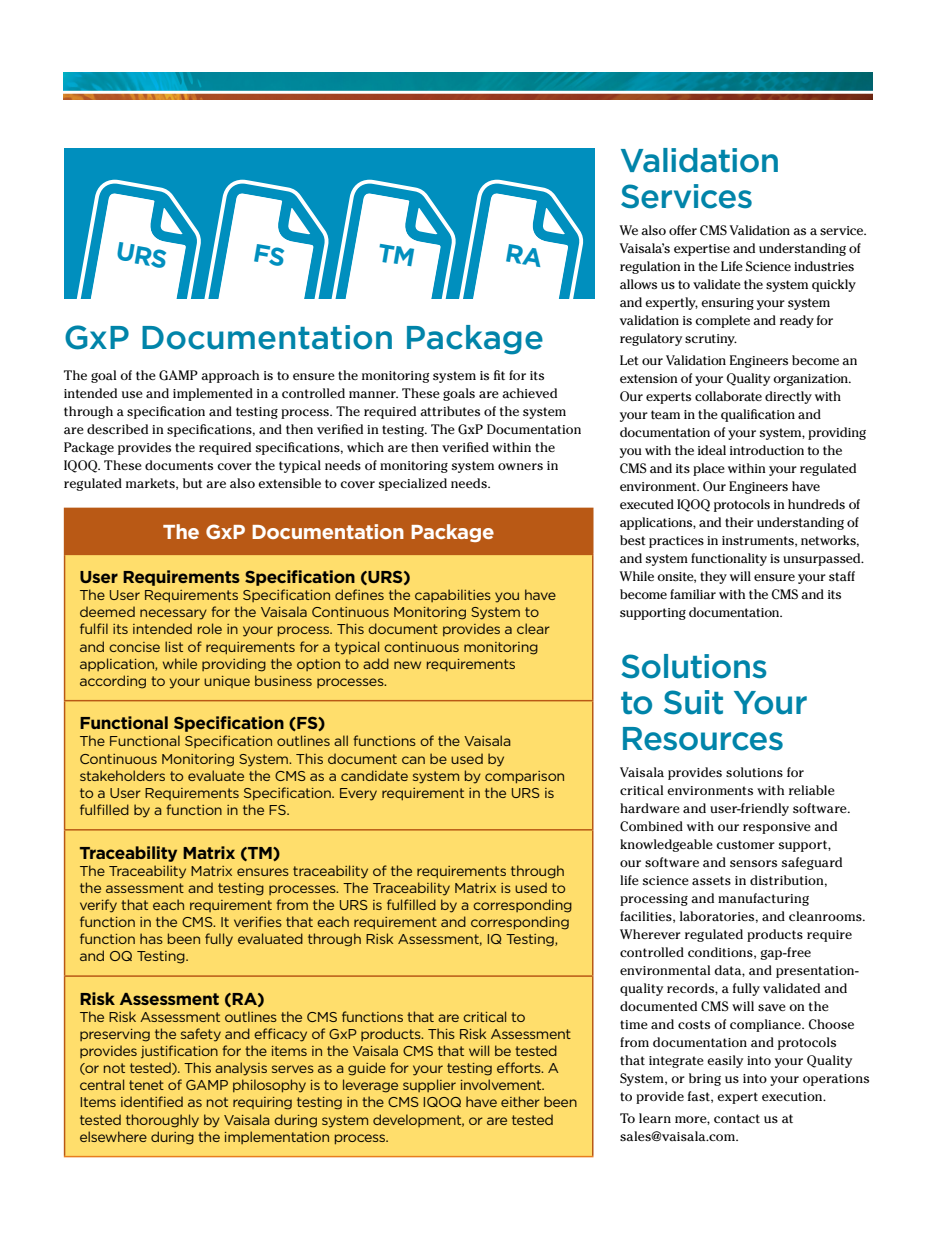
<style>
.page{position:relative;width:936px;height:1234px;background:#fff}
.page>*{position:absolute;margin:0;border:0;box-sizing:border-box;transform-origin:0 0}
.t1{font:500 33px/36px "Gotham";letter-spacing:-.02em;color:#0084a9}
.t2{font:700 20.25px "Gotham";letter-spacing:-.02em;color:#fff}
.t3{font:700 17.25px "Gotham";letter-spacing:-.02em;color:#000}
.t4{font:14.25px/17.1px "Gotham";letter-spacing:-.02em;color:#000}
.t5{font:13.5px/18px "Cheltenham Std";letter-spacing:-.005em;color:#000}
</style>
<div class="page">
<img style="left:64px;top:72px;width:808px;height:28px">
<div style="left:64px;top:148px;width:530px;height:151px;background:#008fbe"></div>
<div style="left:65px;top:508px;width:527px;height:46px;background:#b95915"></div>
<div style="left:65px;top:555px;width:527px;height:600px;background:#ffde6c"></div>
<hr style="left:64px;top:1155px;width:529px;height:1px;background:#e87d1e">
<hr style="left:64px;top:507px;width:529px;height:2px;background:#b95915">
<hr style="left:64px;top:509px;width:1px;height:44px;background:#b95915">
<hr style="left:592px;top:509px;width:1px;height:44px;background:#b95915">
<hr style="left:64px;top:553px;width:529px;height:2px;background:#b95915">
<hr style="left:64px;top:555px;width:1px;height:144px;background:#b95915">
<hr style="left:592px;top:555px;width:1px;height:144px;background:#b95915">
<hr style="left:64px;top:699px;width:529px;height:2px;background:#b95915">
<hr style="left:64px;top:701px;width:1px;height:127px;background:#b95915">
<hr style="left:592px;top:701px;width:1px;height:127px;background:#b95915">
<hr style="left:64px;top:828px;width:529px;height:2px;background:#b95915">
<hr style="left:64px;top:830px;width:1px;height:145px;background:#b95915">
<hr style="left:592px;top:830px;width:1px;height:145px;background:#b95915">
<hr style="left:64px;top:975px;width:529px;height:1px;background:#b95915">
<hr style="left:64px;top:976px;width:1px;height:179px;background:#b95915">
<hr style="left:592px;top:976px;width:1px;height:179px;background:#b95915">
<svg style="left:76px;top:180px;width:507px;height:119px"></svg>
<h1 class="t1" style="left:64px;top:318px;width:481px">GxP Documentation Package</h1>
<p class="t5" style="left:64px;top:366px;width:519px">The goal of the GAMP approach is to ensure the monitoring system is fit for its intended use and implemented in a controlled manner. These goals are achieved through a specification and testing process. The required attributes of the system are described in specifications, and then verified in testing. The GxP Documentation Package provides the required specifications, which are then verified within the IQOQ. These documents cover the typical needs of monitoring system owners in regulated markets, but are also extensible to cover specialized needs.</p>
<h2 class="t2" style="left:163px;top:518px;width:333px">The GxP Documentation Package</h2>
<p class="t3" style="left:79px;top:565px;width:333px">User Requirements Specification (URS)</p>
<p class="t4" style="left:79px;top:586px;width:478px">The User Requirements Specification defines the capabilities you have deemed necessary for the Vaisala Continuous Monitoring System to fulfil its intended role in your process. This document provides a clear and concise list of requirements for a typical continuous monitoring application, while providing the option to add new requirements according to your unique business processes.</p>
<p class="t3" style="left:79px;top:711px;width:248px">Functional Specification (FS)</p>
<p class="t4" style="left:79px;top:732px;width:487px">The Functional Specification outlines all functions of the Vaisala Continuous Monitoring System. This document can be used by stakeholders to evaluate the CMS as a candidate system by comparison to a User Requirements Specification. Every requirement in the URS is fulfilled by a function in the FS.</p>
<p class="t3" style="left:79px;top:840px;width:202px">Traceability Matrix (TM)</p>
<p class="t4" style="left:79px;top:861px;width:494px">The Traceability Matrix ensures traceability of the requirements through the assessment and testing processes. The Traceability Matrix is used to verify that each requirement from the URS is fulfilled by a corresponding function in the CMS. It verifies that each requirement and corresponding function has been fully evaluated through Risk Assessment, IQ Testing, and OQ Testing.</p>
<p class="t3" style="left:79px;top:987px;width:187px">Risk Assessment (RA)</p>
<p class="t4" style="left:79px;top:1007px;width:499px">The Risk Assessment outlines the CMS functions that are critical to preserving the safety and efficacy of GxP products. This Risk Assessment provides justification for the items in the Vaisala CMS that will be tested (or not tested). This analysis serves as a guide for your testing efforts. A central tenet of GAMP philosophy is to leverage supplier involvement.<br>Items identified as not requiring testing in the CMS IQOQ have either been tested thoroughly by Vaisala during system development, or are tested elsewhere during the implementation process.</p>
<h1 class="t1" style="left:619px;top:142px;width:162px">Validation<br>Services</h1>
<p class="t5" style="left:619px;top:221px;width:249px">We also offer CMS Validation as a service.<br>Vaisala’s expertise and understanding of regulation in the Life Science industries allows us to validate the system quickly and expertly, ensuring your system validation is complete and ready for regulatory scrutiny.</p>
<p class="t5" style="left:619px;top:351px;width:248px">Let our Validation Engineers become an extension of your Quality organization.<br>Our experts collaborate directly with your team in the qualification and documentation of your system, providing you with the ideal introduction to the CMS and its place within your regulated environment. Our Engineers have executed IQOQ protocols in hundreds of applications, and their understanding of best practices in instruments, networks, and system functionality is unsurpassed.<br>While onsite, they will ensure your staff become familiar with the CMS and its supporting documentation.</p>
<h1 class="t1" style="left:620px;top:648px;width:189px">Solutions to Suit Your<br>Resources</h1>
<p class="t5" style="left:620px;top:763px;width:251px">Vaisala provides solutions for<br>critical environments with reliable hardware and user-friendly software.<br>Combined with our responsive and knowledgeable customer support,<br>our software and sensors safeguard<br>life science assets in distribution, processing and manufacturing<br>facilities, laboratories, and cleanrooms.<br>Wherever regulated products require controlled conditions, gap-free environmental data, and presentation&shy;quality records, a fully validated and documented CMS will save on the<br>time and costs of compliance. Choose from documentation and protocols<br>that integrate easily into your Quality System, or bring us into your operations to provide fast, expert execution.</p>
<p class="t5" style="left:620px;top:1109px;width:175px">To learn more, contact us at sales@vaisala.com.</p>
</div>
